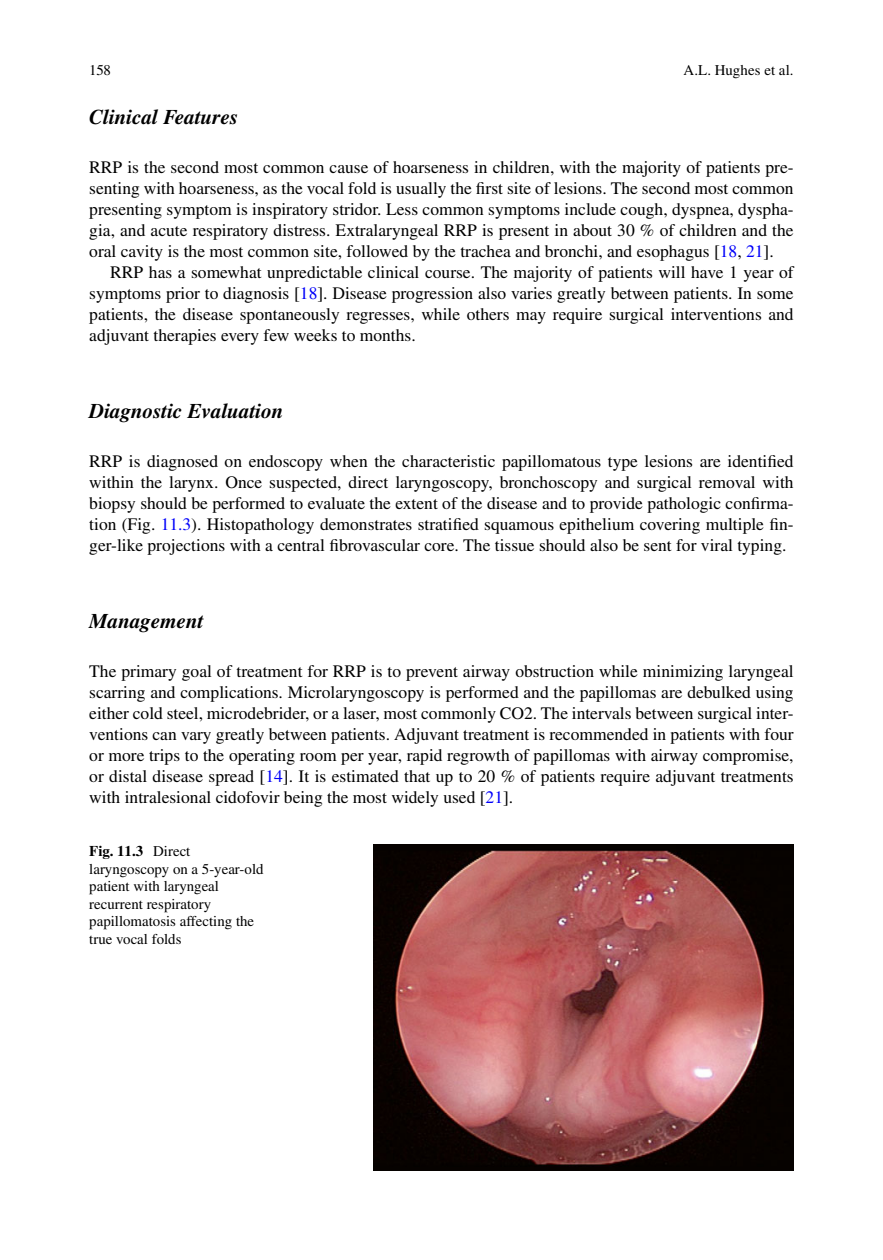
<style>
.page{position:relative;width:883px;height:1260px;background:#fff}
.page>*{position:absolute;margin:0;border:0;box-sizing:border-box;transform-origin:0 0}
.t1{font:italic 700 21px "Llsyns Llksrv Times";color:#000}
.t2{font:17.5px/21px "Lvbfht Vlfsrh Times";color:#000;text-align:justify}
.t3{font:14.88px/17.5px "Lvbfht Vlfsrh Times";color:#000}
.t4{font:700 14.88px "Cccvdx Pwfkhd Times";color:#000}
.s1{color:#0000fa}
.s2{font-family:"Lvbfht Vlfsrh Times";font-weight:400}
</style>
<div class="page">
<img style="left:374px;top:844px;width:420px;height:327px">
<p class="t3" style="left:89px;top:63px;width:23px">158</p>
<p class="t1" style="left:89px;top:109px;width:151px">Clinical Features</p>
<p class="t2" style="left:89px;top:158px;width:706px">RRP is the second most common cause of hoarseness in children, with the majority of patients pre&shy;senting with hoarseness, as the vocal fold is usually the first site of lesions. The second most common presenting symptom is inspiratory stridor. Less common symptoms include cough, dyspnea, dyspha&shy;gia, and acute respiratory distress. Extralaryngeal RRP is present in about 30 % of children and the oral cavity is the most common site, followed by the trachea and bronchi, and esophagus [ <span class="s1">18</span> , <span class="s1">21</span> ].</p>
<p class="t2" style="left:89px;top:263px;width:706px;text-indent:21px">RRP has a somewhat unpredictable clinical course. The majority of patients will have 1 year of symptoms prior to diagnosis [ <span class="s1">18</span> ]. Disease progression also varies greatly between patients. In some patients, the disease spontaneously regresses, while others may require surgical interventions and adjuvant therapies every few weeks to months.</p>
<p class="t3" style="left:684px;top:63px;width:112px">A.L. Hughes et al.</p>
<p class="t1" style="left:89px;top:403px;width:196px">Diagnostic Evaluation</p>
<p class="t2" style="left:89px;top:452px;width:706px">RRP is diagnosed on endoscopy when the characteristic papillomatous type lesions are identified within the larynx. Once suspected, direct laryngoscopy, bronchoscopy and surgical removal with biopsy should be performed to evaluate the extent of the disease and to provide pathologic confirma&shy;tion (Fig. <span class="s1">11.3</span> ). Histopathology demonstrates stratified squamous epithelium covering multiple fin&shy;ger-like projections with a central fibrovascular core. The tissue should also be sent for viral typing.</p>
<p class="t1" style="left:89px;top:613px;width:116px">Management</p>
<p class="t2" style="left:89px;top:662px;width:706px">The primary goal of treatment for RRP is to prevent airway obstruction while minimizing laryngeal scarring and complications. Microlaryngoscopy is performed and the papillomas are debulked using either cold steel, microdebrider, or a laser, most commonly CO2. The intervals between surgical inter&shy;ventions can vary greatly between patients. Adjuvant treatment is recommended in patients with four or more trips to the operating room per year, rapid regrowth of papillomas with airway compromise, or distal disease spread [ <span class="s1">14</span> ]. It is estimated that up to 20 % of patients require adjuvant treatments with intralesional cidofovir being the most widely used [ <span class="s1">21</span> ].</p>
<p class="t4" style="left:89px;top:846px;width:103px">Fig. 11.3 <span class="s2">Direct</span></p>
<p class="t3" style="left:89px;top:861px;width:176px">laryngoscopy on a 5-year-old patient with laryngeal recurrent respiratory papillomatosis affecting the true vocal folds</p>
</div>
